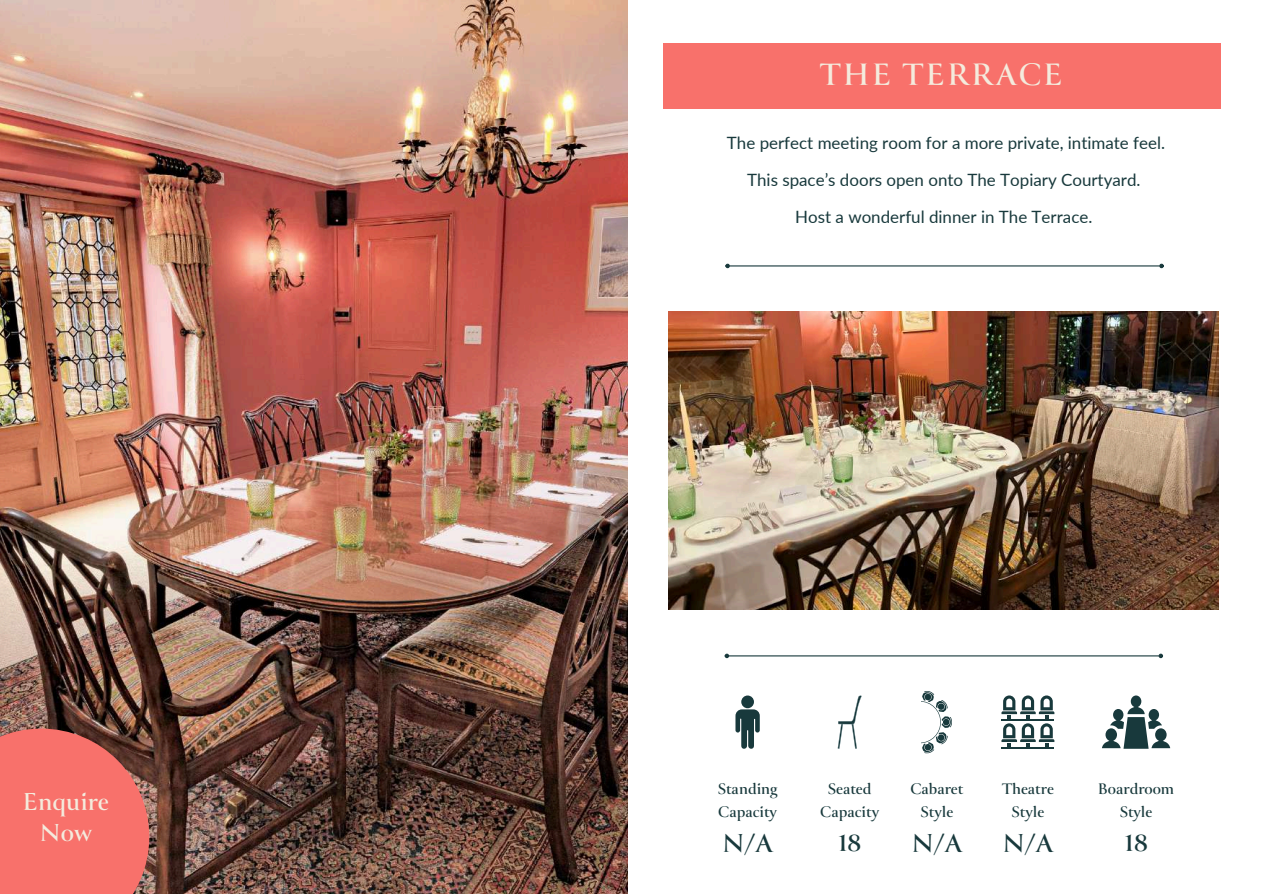
<style>
.page{position:relative;width:1263px;height:894px;background:#fff}
.page>*{position:absolute;margin:0;border:0;box-sizing:border-box;transform-origin:0 0}
.t1{font:700 34.05px "Canto Pen";letter-spacing:.06em;color:#f4ebdd}
.t2{font:700 28.65px "Canto Pen";color:#18393c}
.t3{font:700 27px/30.3px "Canto Pen";color:#f4ebdd;text-align:center}
.t4{font:16.95px/37.2px "Lato";color:#18393c;text-align:center}
.t5{font:700 16.8px/23px "Canto Pen";color:#18393c;text-align:center}
</style>
<div class="page">
<div style="left:663px;top:43px;width:557px;height:65px;background:#f8716b"></div>
<hr style="left:729px;top:655px;width:430px;height:1px;background:#18393c">
<svg style="left:725px;top:653px;width:4px;height:5px"></svg>
<svg style="left:1158px;top:653px;width:5px;height:5px"></svg>
<img style="left:0;top:0;width:627px;height:893px">
<img style="left:669px;top:312px;width:550px;height:297px">
<hr style="left:730px;top:265px;width:429px;height:1px;background:#18393c">
<svg style="left:725px;top:263px;width:5px;height:5px"></svg>
<svg style="left:1159px;top:263px;width:5px;height:5px"></svg>
<div style="left:0;top:728px;width:149px;height:165px;background:#f8716b"></div>
<svg style="left:735px;top:695px;width:25px;height:53px"></svg>
<svg style="left:838px;top:695px;width:23px;height:53px"></svg>
<svg style="left:1102px;top:695px;width:68px;height:53px"></svg>
<svg style="left:922px;top:691px;width:30px;height:62px"></svg>
<hr style="left:1001px;top:746px;width:53px;height:2px;background:#18393c">
<svg style="left:1001px;top:695px;width:53px;height:52px"></svg>
<h3 class="t3" style="left:23px;top:787px;width:88px">Enquire<br>Now</h3>
<h1 class="t1" style="left:820px;top:57px;width:244px">THE TERRACE</h1>
<p class="t4" style="left:727px;top:124px;width:440px">The perfect meeting room for a more private, intimate feel.<br>This space’s doors open onto The Topiary Courtyard.<br>Host a wonderful dinner in The Terrace.</p>
<p class="t5" style="left:718px;top:778px;width:61px;text-align:left">Standing<br>Capacity</p>
<h2 class="t2" style="left:722px;top:828px;width:52px">N/A</h2>
<p class="t5" style="left:820px;top:777px;width:60px">Seated<br>Capacity</p>
<h2 class="t2" style="left:838px;top:827px;width:25px">18</h2>
<p class="t5" style="left:910px;top:777px;width:54px">Cabaret<br>Style</p>
<h2 class="t2" style="left:912px;top:828px;width:52px">N/A</h2>
<p class="t5" style="left:1002px;top:777px;width:53px">Theatre<br>Style</p>
<h2 class="t2" style="left:1002px;top:827px;width:52px">N/A</h2>
<p class="t5" style="left:1098px;top:778px;width:78px;line-height:22.5px">Boardroom<br>Style</p>
<h2 class="t2" style="left:1124px;top:826px;width:25px">18</h2>
</div>
